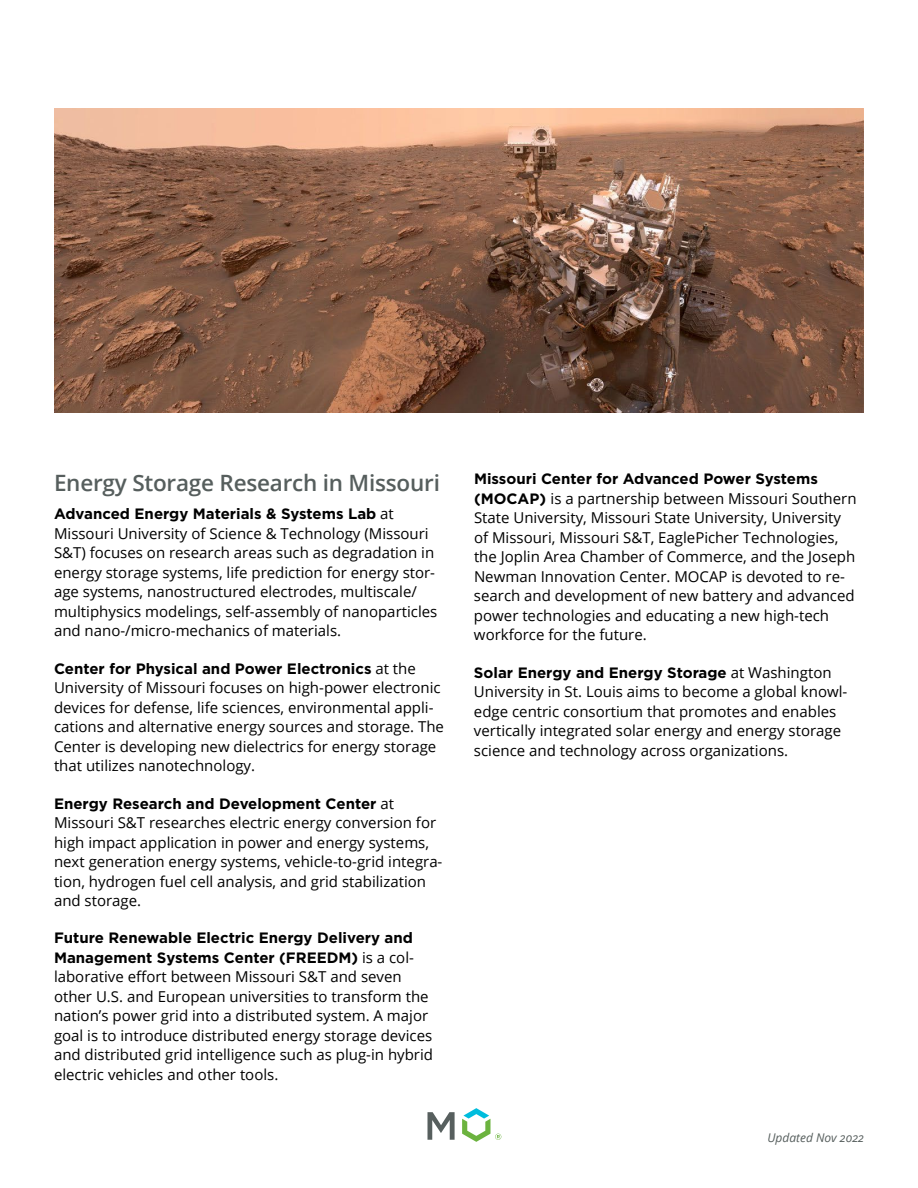
<style>
.page{position:relative;width:918px;height:1188px;background:#fff}
.page>*{position:absolute;margin:0;border:0;box-sizing:border-box;transform-origin:0 0}
.t1{font:600 22.5px "Open Sans";letter-spacing:-.01em;color:#565e5d}
.t2{font:15px/19.5px "Open Sans";color:#000}
.t3{font:700 15px/19.5px "Gotham";color:#000}
.t4{font:italic 12px "Open Sans";color:#565e5d}
.s1{font-family:"Open Sans";font-weight:400}
.s2{font-family:"Gotham";font-weight:700}
</style>
<div class="page">
<svg style="left:428px;top:1112px;width:27px;height:28px"></svg>
<svg style="left:462px;top:1108px;width:39px;height:34px"></svg>
<img style="left:54px;top:108px;width:810px;height:304px">
<h1 class="t1" style="left:54px;top:467px;width:387px">Energy Storage Research in Missouri</h1>
<p class="t3" style="left:54px;top:504px;width:341px">Advanced Energy Materials &amp; Systems Lab <span class="s1">at</span></p>
<p class="t2" style="left:54px;top:523px;width:385px">Missouri University of Science &amp; Technology (Missouri S&amp;T) focuses on research areas such as degradation in energy storage systems, life prediction for energy stor&shy;age systems, nanostructured electrodes, multiscale/ multiphysics modelings, self-assembly of nanoparticles and nano-/micro-mechanics of materials.</p>
<p class="t3" style="left:54px;top:658px;width:363px">Center for Physical and Power Electronics <span class="s1">at the</span></p>
<p class="t2" style="left:54px;top:677px;width:392px">University of Missouri focuses on high-power electronic devices for defense, life sciences, environmental appli&shy;cations and alternative energy sources and storage. The Center is developing new dielectrics for energy storage that utilizes nanotechnology.</p>
<p class="t3" style="left:54px;top:793px;width:342px">Energy Research and Development Center <span class="s1">at</span></p>
<p class="t2" style="left:54px;top:812px;width:390px">Missouri S&amp;T researches electric energy conversion for high impact application in power and energy systems, next generation energy systems, vehicle-to-grid integra&shy;tion, hydrogen fuel cell analysis, and grid stabilization and storage.</p>
<p class="t3" style="left:54px;top:928px;width:361px">Future Renewable Electric Energy Delivery and<br>Management Systems Center (FREEDM) <span class="s1">is a col-</span></p>
<p class="t2" style="left:54px;top:967px;width:381px">laborative effort between Missouri S&amp;T and seven other U.S. and European universities to transform the nation’s power grid into a distributed system. A major goal is to introduce distributed energy storage devices and distributed grid intelligence such as plug-in hybrid electric vehicles and other tools.</p>
<p class="t3" style="left:474px;top:469px;width:345px">Missouri Center for Advanced Power Systems</p>
<p class="t2" style="left:474px;top:488px;width:384px"><span class="s2">(MOCAP)</span> is a partnership between Missouri Southern State University, Missouri State University, University of Missouri, Missouri S&amp;T, EaglePicher Technologies, the Joplin Area Chamber of Commerce, and the Joseph Newman Innovation Center. MOCAP is devoted to re&shy;search and development of new battery and advanced power technologies and educating a new high-tech workforce for the future.</p>
<p class="t3" style="left:474px;top:663px;width:359px">Solar Energy and Energy Storage <span class="s1">at Washington</span></p>
<p class="t2" style="left:474px;top:682px;width:375px">University in St. Louis aims to become a global knowl&shy;edge centric consortium that promotes and enables vertically integrated solar energy and energy storage science and technology across organizations.</p>
<p class="t4" style="left:768px;top:1129px;width:98px">Updated Nov 2022</p>
</div>
